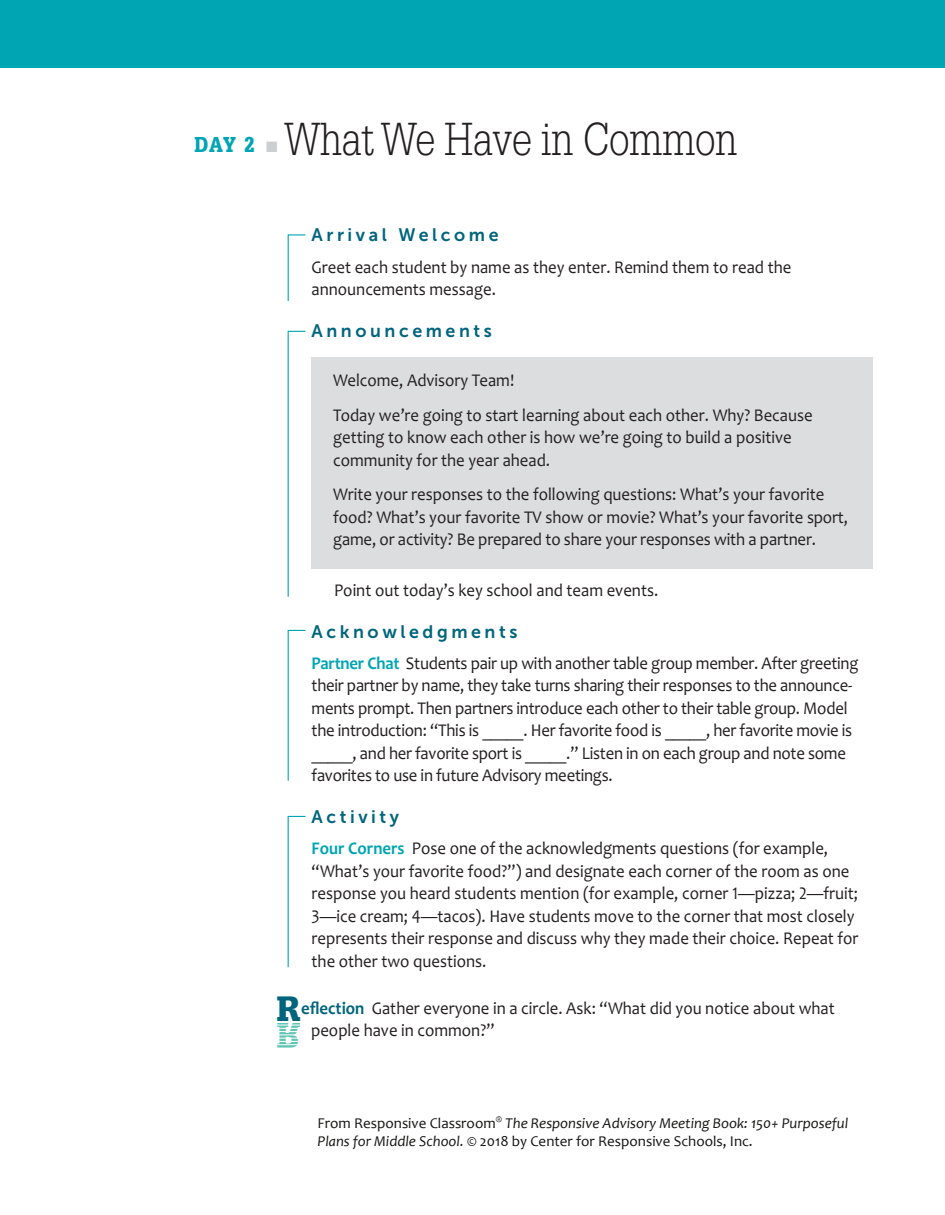
<style>
.page{position:relative;width:945px;height:1215px;background:#fff}
.page>*{position:absolute;margin:0;border:0;box-sizing:border-box;transform-origin:0 0}
.t1{font:300 45px "Glypha LT";letter-spacing:-.005em;color:#231f20;scale:.88 1}
.t2{font:900 34.35px "Glypha";color:#00657c}
.t3{font:900 21px "Glypha";color:#00a5b3;scale:.85 1}
.t4{font:18px/22.5px "Candara";color:#231f20;scale:.93 1}
.t5{font:18px "Museo Sans 700";letter-spacing:.2em;color:#00657c}
.t6{font:italic 15px/18px "Candara";color:#141413}
.s1{color:#cdced0}
.s2{font-weight:700;color:#00a5b3}
.s3{font-weight:700;color:#00657c}
.s4{font-style:normal}
</style>
<div class="page">
<div style="left:312px;top:357px;width:561px;height:212px;background:#dcdddf"></div>
<svg style="left:287px;top:234px;width:19px;height:67px"></svg>
<svg style="left:287px;top:815px;width:19px;height:153px"></svg>
<svg style="left:287px;top:330px;width:19px;height:267px"></svg>
<svg style="left:287px;top:629px;width:19px;height:152px"></svg>
<div style="left:0;top:0;width:945px;height:68px;background:#00a5b3"></div>
<h1 class="t1" style="left:284px;top:123px;width:516px">What We Have in Common</h1>
<p class="t3" style="left:194px;top:136px;width:99px">DAY 2 <span class="s1">■</span></p>
<p class="t5" style="left:312px;top:225px;width:188px">Arrival Welcome</p>
<p class="t4" style="left:312px;top:255px;width:517px">Greet each student by name as they enter. Remind them to read the announcements message.</p>
<p class="t5" style="left:312px;top:320px;width:182px">Announcements</p>
<p class="t4" style="left:333px;top:363px;width:517px;line-height:34.3px">Welcome, Advisory Team!<br>Today we’re going to start learning about each other. Why? Because</p>
<p class="t4" style="left:333px;top:426px;width:495px">getting to know each other is how we’re going to build a positive community for the year ahead.</p>
<p class="t4" style="left:333px;top:483px;width:555px">Write your responses to the following questions: What’s your favorite food? What’s your favorite TV show or movie? What’s your favorite sport, game, or activity? Be prepared to share your responses with a partner.</p>
<p class="t4" style="left:334px;top:578px;width:350px">Point out today’s key school and team events.</p>
<p class="t5" style="left:312px;top:621px;width:207px">Acknowledgments</p>
<p class="t4" style="left:312px;top:651px;width:589px"><span class="s2">Partner Chat</span> Students pair up with another table group member. After greeting their partner by name, they take turns sharing their responses to the announce&shy;ments prompt. Then partners introduce each other to their table group. Model the introduction: “This is _____. Her favorite food is _____, her favorite movie is _____, and her favorite sport is _____.” Listen in on each group and note some favorites to use in future Advisory meetings.</p>
<p class="t5" style="left:312px;top:806px;width:89px">Activity</p>
<p class="t4" style="left:312px;top:837px;width:590px"><span class="s2">Four Corners</span> Pose one of the acknowledgments questions (for example, “What’s your favorite food?”) and designate each corner of the room as one response you heard students mention (for example, corner 1—pizza; 2—fruit; 3—ice cream; 4—tacos). Have students move to the corner that most closely represents their response and discuss why they made their choice. Repeat for the other two questions.</p>
<p class="t4" style="left:311px;top:997px;width:565px;line-height:21.8px;text-indent:-10px"><span class="s3">eflection</span> Gather everyone in a circle. Ask: “What did you notice about what people have in common?”</p>
<h2 class="t2" style="left:276px;top:996px;width:26px">R</h2>
<p class="t6" style="left:318px;top:1114px;width:532px"><span class="s4">From Responsive Classroom</span><sup>®</sup> The Responsive Advisory Meeting Book: 150+ Purposeful<br>Plans for Middle School. <span class="s4">© 2018 by Center for Responsive Schools, Inc.</span></p>
</div>
